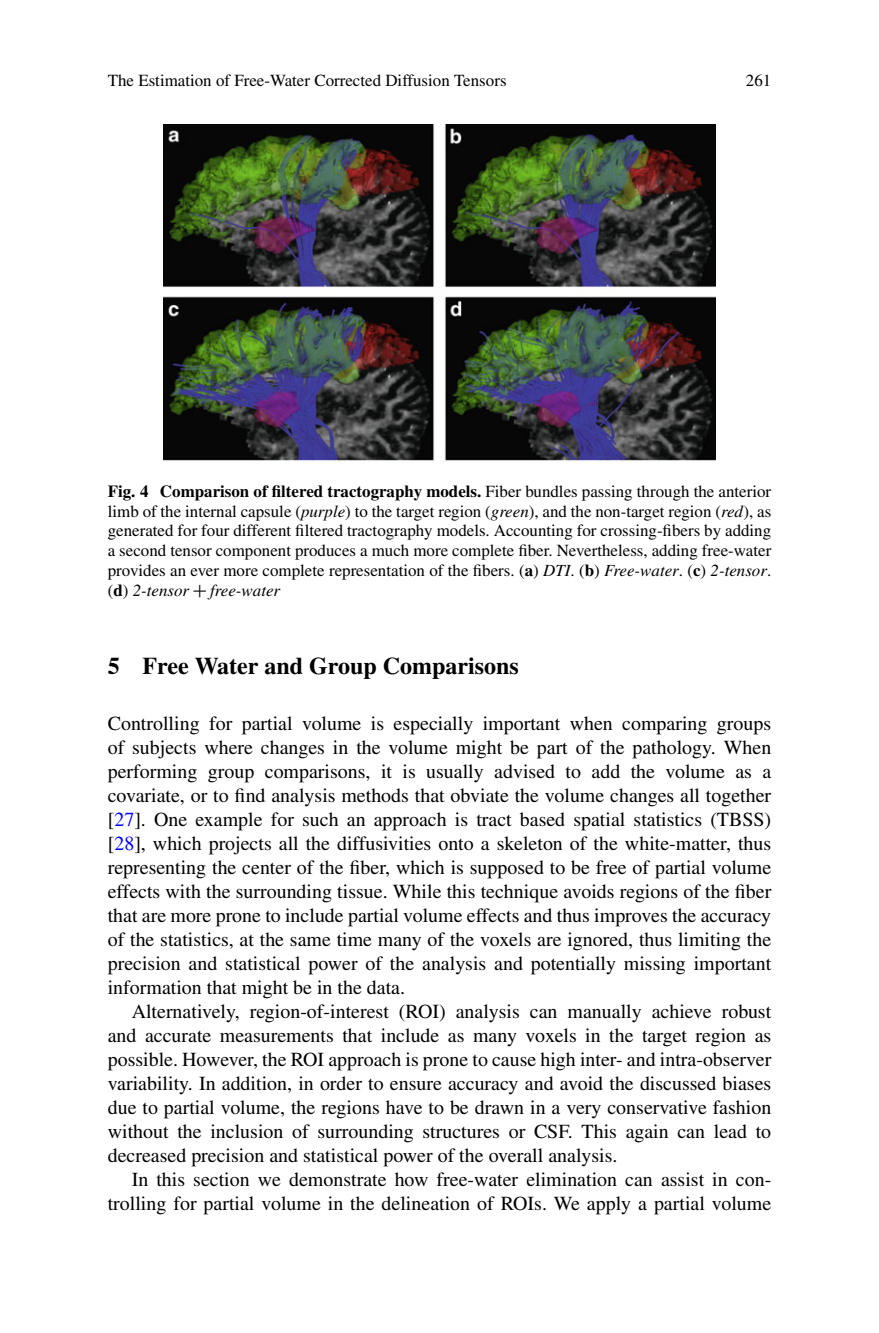
<style>
.page{position:relative;width:879px;height:1333px;background:#fff}
.page>*{position:absolute;margin:0;border:0;box-sizing:border-box;transform-origin:0 0}
.t1{font:700 24px "Times";color:#000}
.t2{font:20px/24px "Times";color:#000;text-align:justify}
.t3{font:17px/20px "Times";color:#000;text-align:justify}
.s1{font-weight:700}
.s2{font-style:italic}
.s3{font-family:"MT2 SYS"}
.s4{color:#00f}
</style>
<div class="page">
<img style="left:163px;top:125px;width:552px;height:336px">
<p class="t3" style="left:108px;top:72px;width:400px">The Estimation of Free-Water Corrected Diffusion Tensors</p>
<p class="t3" style="left:746px;top:72px;width:27px">261</p>
<p class="t3" style="left:108px;top:482px;width:665px"><span class="s1">Fig. 4 Comparison of filtered tractography models.</span> Fiber bundles passing through the anterior limb of the internal capsule (<span class="s2">purple</span>) to the target region (<span class="s2">green</span>), and the non-target region (<span class="s2">red</span>), as generated for four different filtered tractography models. Accounting for crossing-fibers by adding a second tensor component produces a much more complete fiber. Nevertheless, adding free-water provides an ever more complete representation of the fibers. (<span class="s1">a</span>) <span class="s2">DTI</span>. (<span class="s1">b</span>) <span class="s2">Free-water</span>. (<span class="s1">c</span>) <span class="s2">2-tensor</span>. (<span class="s1">d</span>) <span class="s2">2-tensor</span> <span class="s3">C</span> <span class="s2">free-water</span></p>
<p class="t1" style="left:108px;top:657px;width:413px">5 Free Water and Group Comparisons</p>
<p class="t2" style="left:108px;top:713px;width:665px">Controlling for partial volume is especially important when comparing groups of subjects where changes in the volume might be part of the pathology. When performing group comparisons, it is usually advised to add the volume as a covariate, or to find analysis methods that obviate the volume changes all together [<span class="s4">27</span>]. One example for such an approach is tract based spatial statistics (TBSS) [<span class="s4">28</span>], which projects all the diffusivities onto a skeleton of the white-matter, thus representing the center of the fiber, which is supposed to be free of partial volume effects with the surrounding tissue. While this technique avoids regions of the fiber that are more prone to include partial volume effects and thus improves the accuracy of the statistics, at the same time many of the voxels are ignored, thus limiting the precision and statistical power of the analysis and potentially missing important information that might be in the data.</p>
<p class="t2" style="left:108px;top:1001px;width:665px;text-indent:24px">Alternatively, region-of-interest (ROI) analysis can manually achieve robust and accurate measurements that include as many voxels in the target region as possible. However, the ROI approach is prone to cause high inter- and intra-observer variability. In addition, in order to ensure accuracy and avoid the discussed biases due to partial volume, the regions have to be drawn in a very conservative fashion without the inclusion of surrounding structures or CSF. This again can lead to decreased precision and statistical power of the overall analysis.</p>
<p class="t2" style="left:108px;top:1169px;width:665px;text-align:right">In this section we demonstrate how free-water elimination can assist in con&shy;trolling for partial volume in the delineation of ROIs. We apply a partial volume</p>
</div>
